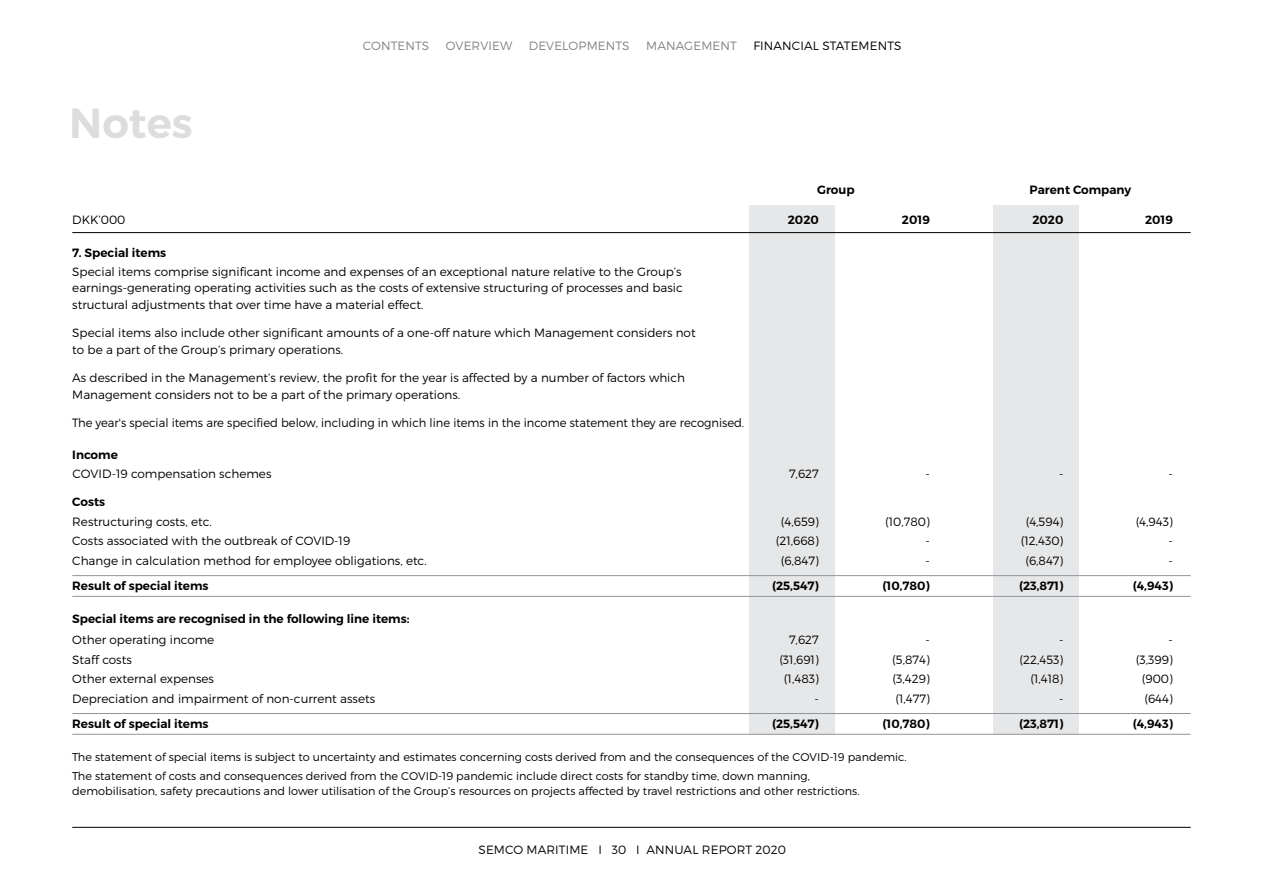
<style>
.page{position:relative;width:1263px;height:893px;background:#fff}
.page>*{position:absolute;margin:0;border:0;box-sizing:border-box;transform-origin:0 0}
.t1{font:600 42px "Montserrat";color:#dcddde}
.t2{font:300 12px/16.5px "Montserrat";color:#000}
.t3{font:600 12px "Montserrat";color:#000}
.t4{font:300 12px "Montserrat";color:#000;scale:.96 1}
.t5{font:300 12px "Montserrat";letter-spacing:.01em;color:#808285}
.t6{font:300 11.25px/19.5px "Montserrat";color:#000}
</style>
<div class="page">
<hr style="left:72px;top:827px;width:1119px;height:1px;background:#000">
<div style="left:749px;top:205px;width:85px;height:530px;background:#e6e7e8"></div>
<div style="left:994px;top:205px;width:85px;height:530px;background:#e6e7e8"></div>
<hr style="left:72px;top:232px;width:1119px;height:1px;background:#000">
<hr style="left:72px;top:575px;width:1119px;height:1px;background:#939598">
<hr style="left:72px;top:596px;width:1119px;height:1px;background:#939598">
<hr style="left:72px;top:713px;width:1119px;height:1px;background:#939598">
<hr style="left:72px;top:734px;width:1119px;height:1px;background:#939598">
<h1 class="t1" style="left:69px;top:98px;width:125px">Notes</h1>
<p class="t5" style="left:363px;top:38px;width:68px">CONTENTS</p>
<p class="t5" style="left:446px;top:38px;width:68px">OVERVIEW</p>
<p class="t5" style="left:529px;top:38px;width:102px">DEVELOPMENTS</p>
<p class="t5" style="left:646px;top:38px;width:92px">MANAGEMENT</p>
<p class="t2" style="left:753px;top:37px;width:150px">FINANCIAL STATEMENTS</p>
<p class="t3" style="left:817px;top:183px;width:39px">Group</p>
<p class="t3" style="left:1029px;top:183px;width:103px">Parent Company</p>
<p class="t2" style="left:72px;top:211px;width:55px">DKK’000</p>
<p class="t3" style="left:788px;top:212px;width:33px">2020</p>
<p class="t3" style="left:902px;top:212px;width:29px">2019</p>
<p class="t3" style="left:1032px;top:212px;width:33px">2020</p>
<p class="t3" style="left:1145px;top:212px;width:29px">2019</p>
<p class="t3" style="left:72px;top:245px;width:95px">7. Special items</p>
<p class="t2" style="left:72px;top:263px;width:612px;text-align:justify">Special items comprise significant income and expenses of an exceptional nature relative to the Group’s earnings-generating operating activities such as the costs of extensive structuring of processes and basic structural adjustments that over time have a material effect.</p>
<p class="t2" style="left:72px;top:324px;width:625px">Special items also include other significant amounts of a one-off nature which Management considers not to be a part of the Group’s primary operations.</p>
<p class="t2" style="left:72px;top:369px;width:614px">As described in the Management’s review, the profit for the year is affected by a number of factors which<br>Management considers not to be a part of the primary operations.</p>
<p class="t4" style="left:72px;top:416px;width:701px">The year's special items are specified below, including in which line items in the income statement they are recognised.</p>
<p class="t3" style="left:72px;top:447px;width:47px">Income</p>
<p class="t2" style="left:72px;top:465px;width:201px">COVID-19 compensation schemes</p>
<p class="t2" style="left:789px;top:465px;width:31px">7,627</p>
<p class="t2" style="left:925px;top:465px;width:6px">-</p>
<p class="t2" style="left:1059px;top:465px;width:6px">-</p>
<p class="t2" style="left:1168px;top:465px;width:6px">-</p>
<p class="t3" style="left:72px;top:495px;width:34px">Costs</p>
<p class="t2" style="left:72px;top:513px;width:141px">Restructuring costs, etc.</p>
<p class="t2" style="left:781px;top:513px;width:40px">(4,659)</p>
<p class="t2" style="left:885px;top:513px;width:46px">(10,780)</p>
<p class="t2" style="left:1026px;top:513px;width:39px">(4,594)</p>
<p class="t2" style="left:1136px;top:513px;width:39px">(4,943)</p>
<p class="t2" style="left:72px;top:533px;width:280px">Costs associated with the outbreak of COVID-19</p>
<p class="t2" style="left:776px;top:533px;width:45px">(21,668)</p>
<p class="t2" style="left:925px;top:533px;width:6px">-</p>
<p class="t2" style="left:1021px;top:533px;width:44px">(12,430)</p>
<p class="t2" style="left:1168px;top:533px;width:6px">-</p>
<p class="t2" style="left:72px;top:552px;width:356px">Change in calculation method for employee obligations, etc.</p>
<p class="t2" style="left:781px;top:552px;width:40px">(6,847)</p>
<p class="t2" style="left:925px;top:552px;width:6px">-</p>
<p class="t2" style="left:1025px;top:552px;width:40px">(6,847)</p>
<p class="t2" style="left:1168px;top:552px;width:6px">-</p>
<p class="t3" style="left:72px;top:578px;width:138px">Result of special items</p>
<p class="t3" style="left:772px;top:578px;width:48px">(25,547)</p>
<p class="t3" style="left:882px;top:578px;width:49px">(10,780)</p>
<p class="t3" style="left:1019px;top:578px;width:46px">(23,871)</p>
<p class="t3" style="left:1133px;top:578px;width:42px">(4,943)</p>
<p class="t3" style="left:72px;top:611px;width:339px">Special items are recognised in the following line items:</p>
<p class="t2" style="left:72px;top:631px;width:144px">Other operating income</p>
<p class="t2" style="left:789px;top:631px;width:31px">7,627</p>
<p class="t2" style="left:925px;top:631px;width:6px">-</p>
<p class="t2" style="left:1059px;top:631px;width:6px">-</p>
<p class="t2" style="left:1168px;top:631px;width:6px">-</p>
<p class="t2" style="left:72px;top:651px;width:61px">Staff costs</p>
<p class="t2" style="left:779px;top:651px;width:41px">(31,691)</p>
<p class="t2" style="left:892px;top:651px;width:39px">(5,874)</p>
<p class="t2" style="left:1019px;top:651px;width:45px">(22,453)</p>
<p class="t2" style="left:1136px;top:651px;width:38px">(3,399)</p>
<p class="t2" style="left:72px;top:670px;width:143px">Other external expenses</p>
<p class="t2" style="left:784px;top:670px;width:36px">(1,483)</p>
<p class="t2" style="left:892px;top:670px;width:39px">(3,429)</p>
<p class="t2" style="left:1030px;top:670px;width:35px">(1,418)</p>
<p class="t2" style="left:1142px;top:670px;width:33px">(900)</p>
<p class="t2" style="left:72px;top:690px;width:304px">Depreciation and impairment of non-current assets</p>
<p class="t2" style="left:814px;top:690px;width:6px">-</p>
<p class="t2" style="left:895px;top:690px;width:36px">(1,477)</p>
<p class="t2" style="left:1059px;top:690px;width:6px">-</p>
<p class="t2" style="left:1144px;top:690px;width:30px">(644)</p>
<p class="t3" style="left:72px;top:716px;width:138px">Result of special items</p>
<p class="t3" style="left:772px;top:716px;width:48px">(25,547)</p>
<p class="t3" style="left:882px;top:716px;width:49px">(10,780)</p>
<p class="t3" style="left:1019px;top:716px;width:46px">(23,871)</p>
<p class="t3" style="left:1133px;top:716px;width:42px">(4,943)</p>
<p class="t6" style="left:72px;top:747px;width:836px">The statement of special items is subject to uncertainty and estimates concerning costs derived from and the consequences of the COVID-19 pandemic.<br>The statement of costs and consequences derived from the COVID-19 pandemic include direct costs for standby time, down manning,</p>
<p class="t6" style="left:72px;top:781px;width:789px">demobilisation, safety precautions and lower utilisation of the Group’s resources on projects affected by travel restrictions and other restrictions.</p>
<p class="t2" style="left:479px;top:841px;width:309px">SEMCO MARITIME I 30 I ANNUAL REPORT 2020</p>
</div>
